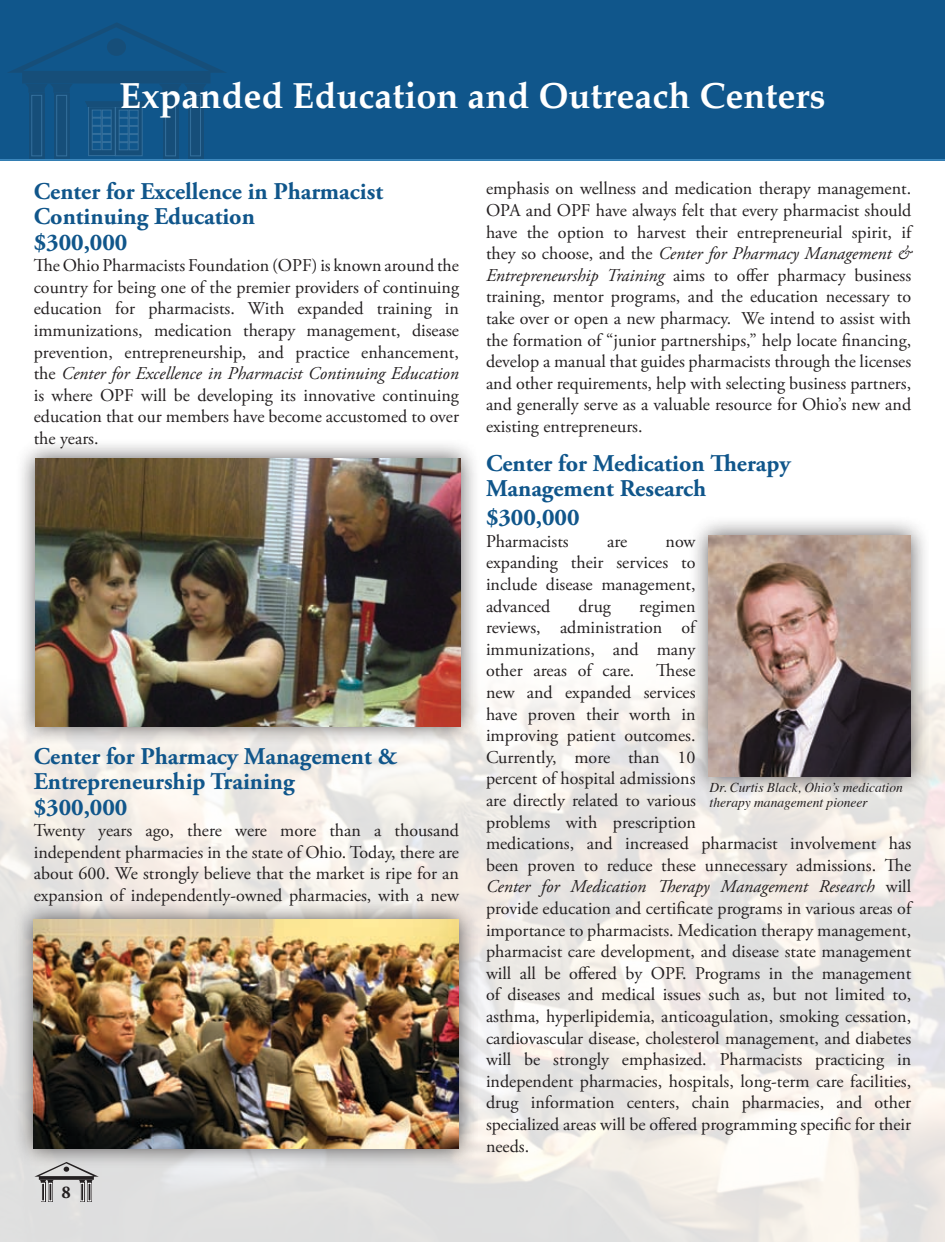
<style>
.page{position:relative;width:945px;height:1242px;background:#fff}
.page>*{position:absolute;margin:0;border:0;box-sizing:border-box;transform-origin:0 0}
.t1{font:700 36px "Palatino";color:#fff}
.t2{font:700 24px/25.5px "Adobe Garamond Pro";color:#10568b}
.t3{font:18px/21.6px "Adobe Garamond Pro";color:#231f20;text-align:justify}
.t4{font:700 18px "Adobe Garamond Pro";color:#231f20}
.t5{font:italic 13.5px/15px "Times";color:#231f20}
.s1{font-style:italic}
</style>
<div class="page">
<img style="left:0;top:682px;width:945px;height:560px">
<div style="left:14px;top:437px;width:466px;height:308px;background:#231f20;opacity:.75"></div>
<img style="left:36px;top:459px;width:424px;height:267px">
<div style="left:12px;top:898px;width:466px;height:270px;background:#231f20;opacity:.75"></div>
<img style="left:33px;top:920px;width:426px;height:229px">
<div style="left:688px;top:514px;width:241px;height:282px;background:#231f20;opacity:.75"></div>
<img style="left:709px;top:535px;width:201px;height:242px">
<div style="left:0;top:0;width:945px;height:160px;background:#10568b"></div>
<svg style="left:41px;top:1183px;width:4px;height:19px"></svg>
<div style="left:42px;top:1183px;width:3px;height:18px;border:1px solid #fff"></div>
<svg style="left:48px;top:1183px;width:5px;height:19px"></svg>
<svg style="left:80px;top:1183px;width:4px;height:19px"></svg>
<div style="left:81px;top:1183px;width:3px;height:18px;border:1px solid #fff"></div>
<svg style="left:34px;top:1162px;width:65px;height:21px"></svg>
<svg style="left:87px;top:1183px;width:5px;height:19px"></svg>
<svg style="left:29px;top:93px;width:15px;height:66px"></svg>
<svg style="left:54px;top:93px;width:15px;height:66px"></svg>
<svg style="left:163px;top:93px;width:15px;height:66px"></svg>
<svg style="left:8px;top:23px;width:218px;height:70px"></svg>
<svg style="left:188px;top:93px;width:15px;height:66px"></svg>
<svg style="left:85px;top:101px;width:60px;height:55px"></svg>
<hr style="left:0;top:159px;width:945px;height:1px;background:#56a4da">
<h1 class="t1" style="left:120px;top:65px;width:707px">Expanded Education and Outreach Centers</h1>
<h2 class="t2" style="left:34px;top:179px;width:351px">Center for Excellence in Pharmacist<br>Continuing Education<br>$300,000</h2>
<p class="t3" style="left:34px;top:255px;width:427px">The Ohio Pharmacists Foundation (OPF) is known around the country for being one of the premier providers of continuing education for pharmacists. With expanded training in immunizations, medication therapy management, disease prevention, entrepreneurship, and practice enhancement, the <span class="s1">Center for Excellence in Pharmacist Continuing Education </span>is where OPF will be developing its innovative continuing education that our members have become accustomed to over the years.</p>
<h2 class="t2" style="left:34px;top:744px;width:365px">Center for Pharmacy Management &amp;<br>Entrepreneurship Training<br>$300,000</h2>
<p class="t3" style="left:34px;top:820px;width:427px">Twenty years ago, there were more than a thousand independent pharmacies in the state of Ohio. Today, there are about 600. We strongly believe that the market is ripe for an expansion of independently-owned pharmacies, with a new</p>
<p class="t4" style="left:61px;top:1182px;width:11px">8</p>
<p class="t3" style="left:486px;top:178px;width:427px">emphasis on wellness and medication therapy management.<br>OPA and OPF have always felt that every pharmacist should have the option to harvest their entrepreneurial spirit, if they so choose, and the <span class="s1">Center for Pharmacy Management &amp; Entrepreneurship Training</span> aims to offer pharmacy business training, mentor programs, and the education necessary to take over or open a new pharmacy. We intend to assist with the formation of “junior partnerships,” help locate financing, develop a manual that guides pharmacists through the licenses and other requirements, help with selecting business partners, and generally serve as a valuable resource for Ohio’s new and existing entrepreneurs.</p>
<h2 class="t2" style="left:486px;top:451px;width:306px">Center for Medication Therapy<br>Management Research</h2>
<h2 class="t2" style="left:486px;top:505px;width:95px">$300,000</h2>
<p class="t3" style="left:486px;top:531px;width:84px">Pharmacists</p>
<p class="t3" style="left:607px;top:531px;width:22px">are</p>
<p class="t3" style="left:486px;top:531px;width:211px;text-indent:180px">now expanding their services to include disease management, advanced</p>
<p class="t3" style="left:578px;top:596px;width:34px">drug</p>
<p class="t3" style="left:486px;top:596px;width:427px;text-align:left;text-indent:153px">regimen<br>reviews, administration of<br>immunizations, and many<br>other areas of care. These<br>new and expanded services<br>have proven their worth in<br>improving patient outcomes.<br>Currently, more than 10<br>percent of hospital admissions<br>are directly related to various<br>problems with prescription<br>medications, and increased pharmacist involvement has been proven to reduce these unnecessary admissions. The <span class="s1">Center for Medication Therapy Management Research</span> will provide education and certificate programs in various areas of importance to pharmacists. Medication therapy management, pharmacist care development, and disease state management will all be offered by OPF. Programs in the management of diseases and medical issues such as, but not limited to, asthma, hyperlipidemia, anticoagulation, smoking cessation, cardiovascular disease, cholesterol management, and diabetes will be strongly emphasized. Pharmacists practicing in independent pharmacies, hospitals, long-term care facilities, drug information centers, chain pharmacies, and other specialized areas will be offered programming specific for their needs.</p>
<p class="t5" style="left:710px;top:779px;width:195px">Dr. Curtis Black, Ohio’s medication therapy management pioneer</p>
</div>
